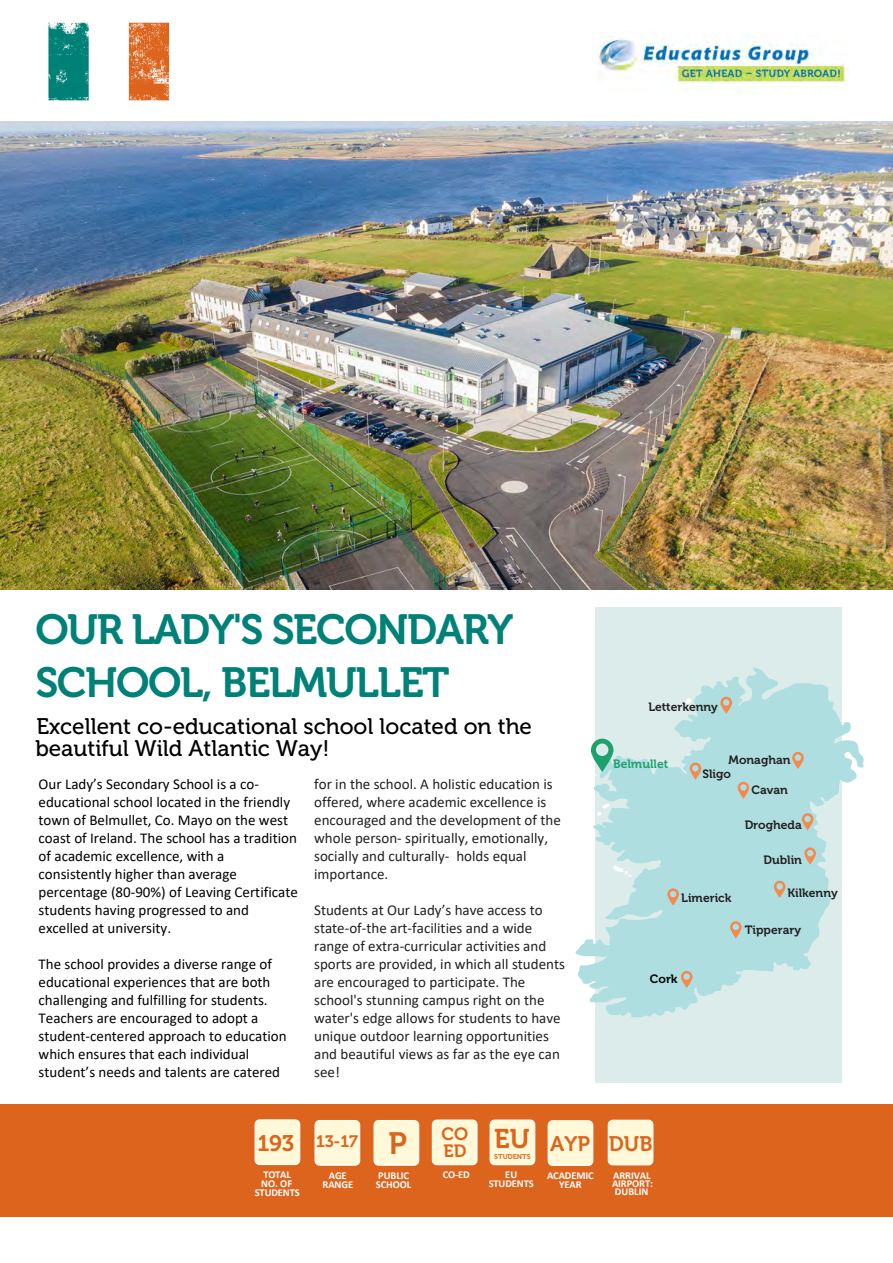
<style>
.page{position:relative;width:893px;height:1263px;background:#fff}
.page>*{position:absolute;margin:0;border:0;box-sizing:border-box;transform-origin:0 0}
.t1{font:42px/52.8px "Museo 700";letter-spacing:-.035em;color:#008177}
.t2{font:27px "Museo 700";color:#dc641c}
.t3{font:22.5px/22.5px "Museo 500";color:#000}
.t4{font:22.5px "Museo 700";color:#dc641c}
.t5{font:21px "Museo 700";color:#dc641c}
.t6{font:21px "Museo 700";color:#dd661e}
.t7{font:17.7px/17.5px "Museo 700";color:#dc641c}
.t8{font:16.5px "Museo 700";color:#dc641c}
.t9{font:15px/18px "Calibri";color:#000}
.t10{font:15px/18px "Calibri";color:#231f20}
.t11{font:12px "Museo 700";color:#231f20}
.t12{font:12px "Museo 700";color:#231f20}
.t13{font:12px "Museo 700";color:#1ea16c}
.t14{font:12px "Museo 700";color:#000}
.t15{font:700 10.5px/9px "Calibri";letter-spacing:-.01em;color:#fff;text-align:center}
.t16{font:700 10.5px/9px "Calibri";letter-spacing:-.01em;color:#fff;text-align:center}
.t17{font:6.9px "Museo 700";color:#dc641c}
.s1{font-size:30.75px}
.s2{font-style:inherit}
</style>
<div class="page">
<div style="left:595px;top:607px;width:247px;height:475px;background:#dceceb"></div>
<div style="left:0;top:1104px;width:893px;height:112px;background:#dc641c"></div>
<div style="left:315px;top:1120px;width:45px;height:45px;background:#fff9da;border-radius:5px"></div>
<div style="left:314px;top:1120px;width:46px;height:46px;border:1px solid #fff;border-radius:5px"></div>
<div style="left:374px;top:1120px;width:45px;height:45px;background:#fff9da;border-radius:5px"></div>
<div style="left:373px;top:1120px;width:46px;height:46px;border:1px solid #fff;border-radius:5px"></div>
<div style="left:490px;top:1120px;width:45px;height:45px;background:#fff9da;border-radius:5px"></div>
<div style="left:490px;top:1119px;width:45px;height:46px;border:1px solid #fff;border-radius:5px"></div>
<div style="left:548px;top:1121px;width:45px;height:44px;background:#fff9da;border-radius:5px"></div>
<div style="left:548px;top:1120px;width:45px;height:46px;border:1px solid #fff;border-radius:5px"></div>
<div style="left:432px;top:1120px;width:45px;height:45px;background:#fff9da;border-radius:5px"></div>
<div style="left:432px;top:1119px;width:46px;height:46px;border:1px solid #fff;border-radius:5px"></div>
<svg style="left:129px;top:23px;width:40px;height:78px;background:#e07a3d"></svg>
<svg style="left:48px;top:23px;width:41px;height:78px;background:#1c8f86"></svg>
<svg style="left:576px;top:667px;width:288px;height:350px;fill:#aedee0"></svg>
<svg style="left:589px;top:803px;width:21px;height:20px"></svg>
<svg style="left:686px;top:698px;width:6px;height:6px"></svg>
<svg style="left:667px;top:888px;width:12px;height:17px"></svg>
<svg style="left:804px;top:847px;width:12px;height:17px"></svg>
<svg style="left:730px;top:921px;width:12px;height:17px"></svg>
<svg style="left:774px;top:881px;width:11px;height:17px"></svg>
<svg style="left:738px;top:782px;width:11px;height:17px"></svg>
<svg style="left:792px;top:752px;width:12px;height:17px"></svg>
<svg style="left:690px;top:762px;width:11px;height:18px"></svg>
<svg style="left:681px;top:971px;width:12px;height:17px"></svg>
<svg style="left:591px;top:739px;width:22px;height:38px"></svg>
<svg style="left:802px;top:813px;width:11px;height:17px"></svg>
<img style="left:599px;top:36px;width:249px;height:55px">
<div style="left:255px;top:1120px;width:45px;height:44px;background:#fff9da;border-radius:5px"></div>
<div style="left:255px;top:1119px;width:45px;height:46px;border:1px solid #fff;border-radius:5px"></div>
<svg style="left:720px;top:697px;width:12px;height:17px"></svg>
<img style="left:0;top:122px;width:893px;height:467px">
<div style="left:608px;top:1120px;width:45px;height:45px;background:#fff9da;border-radius:5px"></div>
<div style="left:608px;top:1120px;width:45px;height:45px;border:1px solid #fff;border-radius:5px"></div>
<h1 class="t1" style="left:35px;top:603px;width:480px">OUR LADY'S SECONDARY<br>SCHOOL, BELMULLET</h1>
<h3 class="t3" style="left:35px;top:715px;width:498px">Excellent co-educational school located on the beautiful Wild Atlantic Way!</h3>
<p class="t9" style="left:39px;top:775px;width:261px">Our Lady’s Secondary School is a co&shy;educational school located in the friendly town of Belmullet, Co. Mayo on the west coast of Ireland. The school has a tradition of academic excellence, with a consistently higher than average percentage (80-90%) of Leaving Certificate students having progressed to and excelled at university.</p>
<p class="t9" style="left:39px;top:955px;width:249px">The school provides a diverse range of educational experiences that are both challenging and fulfilling for students.<br>Teachers are encouraged to adopt a student-centered approach to education which ensures that each individual student’s needs and talents are catered</p>
<p class="t10" style="left:314px;top:775px;width:248px">for in the school. A holistic education is offered, where academic excellence is encouraged and the development of the whole person- spiritually, emotionally, socially and culturally- holds equal importance.</p>
<p class="t10" style="left:314px;top:901px;width:252px">Students at Our Lady’s have access to state-of-the art-facilities and a wide range of extra-curricular activities and sports are provided, in which all students are encouraged to participate. The school's stunning campus right on the water's edge allows for students to have unique outdoor learning opportunities and beautiful views as far as the eye can see!</p>
<p class="t12" style="left:648px;top:700px;width:71px">Letterkenny</p>
<p class="t13" style="left:613px;top:757px;width:57px">Belmullet</p>
<p class="t11" style="left:728px;top:753px;width:64px">Monaghan</p>
<p class="t11" style="left:702px;top:767px;width:30px">Sligo</p>
<p class="t11" style="left:681px;top:891px;width:52px">Limerick</p>
<p class="t11" style="left:751px;top:783px;width:38px">Cavan</p>
<p class="t11" style="left:745px;top:818px;width:59px">Drogheda</p>
<p class="t12" style="left:763px;top:853px;width:40px">Dublin</p>
<p class="t11" style="left:787px;top:886px;width:52px">Kilkenny</p>
<p class="t11" style="left:745px;top:923px;width:58px">Tipperary</p>
<p class="t14" style="left:650px;top:973px;width:29px">Cork</p>
<h3 class="t4" style="left:257px;top:1130px;width:38px">193</h3>
<p class="t16" style="left:263px;top:1170px;width:29px">TOTAL</p>
<p class="t16" style="left:255px;top:1179px;width:47px">NO. OF<br>STUDENTS</p>
<p class="t7" style="left:442px;top:1125px;width:28px">CO<br>ED</p>
<h2 class="t2" style="left:494px;top:1123px;width:37px">EU</h2>
<p class="t8" style="left:316px;top:1132px;width:92px">13-17 <span class="s1">P</span></p>
<p class="t5" style="left:550px;top:1132px;width:41px">AY<span class="s2">P</span></p>
<p class="t17" style="left:494px;top:1153px;width:38px">STUDENTS</p>
<p class="t15" style="left:443px;top:1170px;width:29px">CO-ED</p>
<p class="t15" style="left:323px;top:1170px;width:32px">AGE<br>RANGE</p>
<p class="t15" style="left:376px;top:1170px;width:37px;text-align:left">PUBLIC<br>SCHOOL</p>
<p class="t15" style="left:489px;top:1170px;width:46px">EU<br>STUDENTS</p>
<p class="t15" style="left:547px;top:1171px;width:48px">ACADEMIC<br>YEAR</p>
<h3 class="t6" style="left:609px;top:1132px;width:45px">DUB</h3>
<p class="t15" style="left:615px;top:1187px;width:35px">DUBLIN</p>
<p class="t15" style="left:612px;top:1171px;width:43px;line-height:8.1px;text-align:left">ARRIVAL<br>AIRPORT:</p>
</div>
